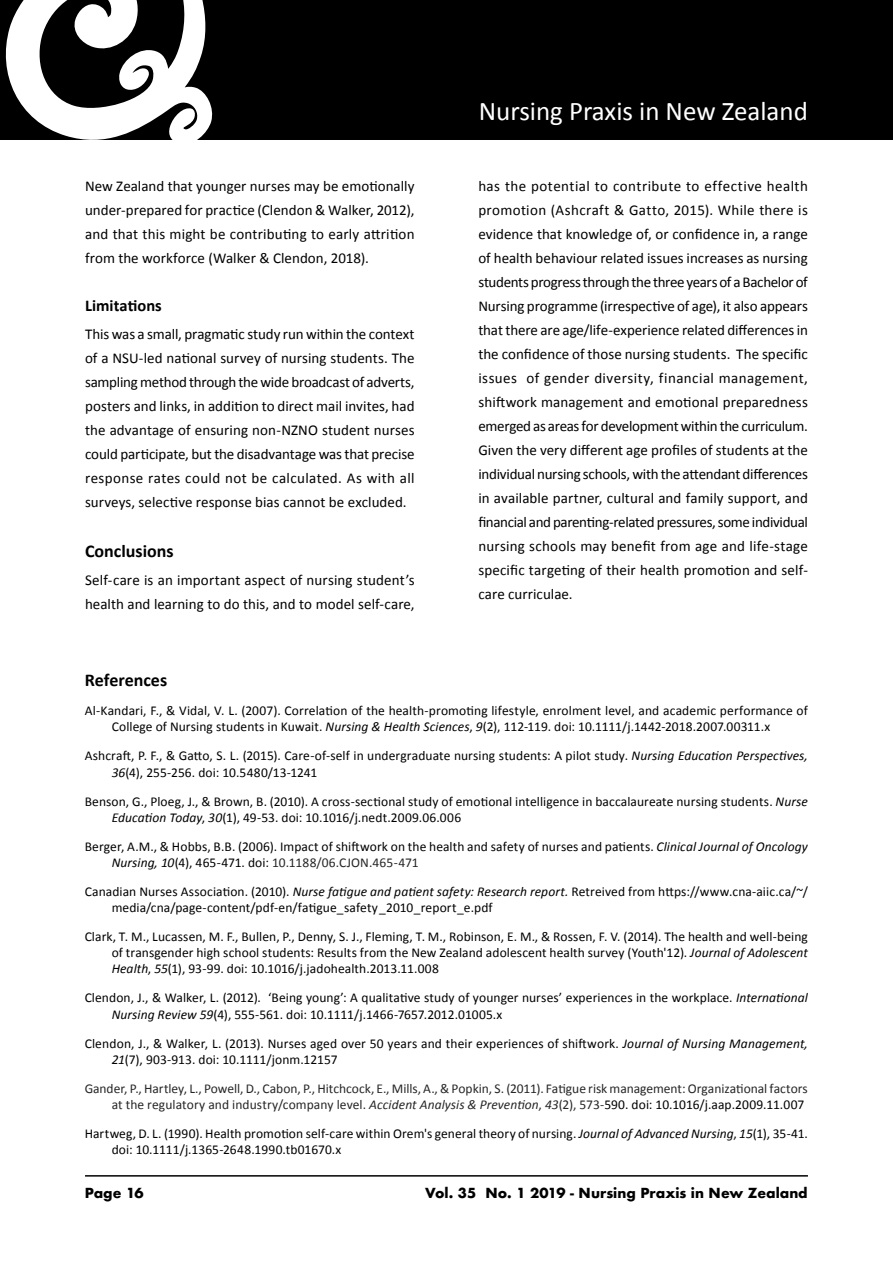
<style>
.page{position:relative;width:893px;height:1263px;background:#fff}
.page>*{position:absolute;margin:0;border:0;box-sizing:border-box;transform-origin:0 0}
.t1{font:27px "Calibri";color:#fff}
.t2{font:700 18px "Calibri";color:#000}
.t3{font:700 16.5px "Calibri";letter-spacing:.005em;color:#000}
.t4{font:15px/24px "Calibri";letter-spacing:.005em;color:#000;text-align:justify}
.t5{font:13.5px/16.2px "Calibri";letter-spacing:.005em;color:#000}
.t6{font:13.5px/16.2px "Calibri";color:#262626;text-align:right}
.t7{font:700 13.5px "Futura";color:#000}
.s1{font-style:italic}
.s2{color:#262626}
.s3{color:#000}
</style>
<div class="page">
<hr style="left:85px;top:1175px;width:723px;height:1px;background:#000">
<div style="left:0;top:0;width:893px;height:139px;background:#000"></div>
<svg style="left:0;top:0;width:217px;height:140px"></svg>
<p class="t4" style="left:85px;top:173px;width:331px">New Zealand that younger nurses may be emotionally under-prepared for practice (Clendon &amp; Walker, 2012), and that this might be contributing to early attrition from the workforce (Walker &amp; Clendon, 2018).</p>
<p class="t3" style="left:85px;top:295px;width:78px">Limitations</p>
<p class="t4" style="left:85px;top:321px;width:331px">This was a small, pragmatic study run within the context of a NSU-led national survey of nursing students. The sampling method through the wide broadcast of adverts, posters and links, in addition to direct mail invites, had the advantage of ensuring non-NZNO student nurses could participate, but the disadvantage was that precise response rates could not be calculated. As with all surveys, selective response bias cannot be excluded.</p>
<h2 class="t2" style="left:85px;top:540px;width:90px">Conclusions</h2>
<p class="t4" style="left:85px;top:567px;width:331px">Self-care is an important aspect of nursing student’s health and learning to do this, and to model self-care,</p>
<h1 class="t1" style="left:479px;top:94px;width:331px">Nursing Praxis in New Zealand</h1>
<p class="t4" style="left:478px;top:173px;width:331px">has the potential to contribute to effective health promotion (Ashcraft &amp; Gatto, 2015). While there is evidence that knowledge of, or confidence in, a range of health behaviour related issues increases as nursing students progress through the three years of a Bachelor of Nursing programme (irrespective of age), it also appears that there are age/life-experience related differences in the confidence of those nursing students. The specific issues of gender diversity, financial management, shiftwork management and emotional preparedness emerged as areas for development within the curriculum.<br>Given the very different age profiles of students at the individual nursing schools, with the attendant differences in available partner, cultural and family support, and financial and parenting-related pressures, some individual nursing schools may benefit from age and life-stage specific targeting of their health promotion and self&shy;care curriculae.</p>
<h2 class="t2" style="left:85px;top:669px;width:84px">References</h2>
<p class="t5" style="left:112px;top:702px;width:698px;text-indent:-27px">Al-Kandari, F., &amp; Vidal, V. L. (2007). Correlation of the health-promoting lifestyle, enrolment level, and academic performance of<br>College of Nursing students in Kuwait. <span class="s1">Nursing &amp; Health Sciences</span>, <span class="s1">9</span>(2), 112-119. doi: 10.1111/j.1442-2018.2007.00311.x</p>
<p class="t5" style="left:112px;top:747px;width:698px;text-indent:-27px">Ashcraft, P. F., &amp; Gatto, S. L. (2015). Care-of-self in undergraduate nursing students: A pilot study. <span class="s1">Nursing Education Perspectives,<br>36</span>(4), 255-256. doi: 10.5480/13-1241</p>
<p class="t5" style="left:112px;top:792px;width:698px;text-indent:-27px">Benson, G., Ploeg, J., &amp; Brown, B. (2010). A cross-sectional study of emotional intelligence in baccalaureate nursing students. <span class="s1">Nurse<br>Education Today</span>, <span class="s1">30</span>(1), 49-53. doi: 10.1016/j.nedt.2009.06.006</p>
<p class="t5" style="left:112px;top:837px;width:698px;text-indent:-27px">Berger, A.M., &amp; Hobbs, B.B. (2006). Impact of shiftwork on the health and safety of nurses and patients. <span class="s1">Clinical Journal of Oncology<br>Nursing, 10</span>(4), 465-471. doi: <span class="s2">10.1188/06.CJON.465-471</span></p>
<p class="t5" style="left:112px;top:883px;width:698px;text-indent:-27px">Canadian Nurses Association. (2010). <span class="s1">Nurse fatigue and patient safety: Research report.</span> Retreived from https://www.cna-aiic.ca/~/ media/cna/page-content/pdf-en/fatigue_safety_2010_report_e.pdf</p>
<p class="t5" style="left:112px;top:928px;width:698px;text-align:justify;text-indent:-27px">Clark, T. M., Lucassen, M. F., Bullen, P., Denny, S. J., Fleming, T. M., Robinson, E. M., &amp; Rossen, F. V. (2014). The health and well-being of transgender high school students: Results from the New Zealand adolescent health survey (Youth'12). <span class="s1">Journal of Adolescent Health</span>, <span class="s1">55</span>(1), 93-99. doi: 10.1016/j.jadohealth.2013.11.008</p>
<p class="t5" style="left:112px;top:989px;width:698px;text-indent:-27px">Clendon, J., &amp; Walker, L. (2012). ‘Being young’: A qualitative study of younger nurses’ experiences in the workplace. <span class="s1">International<br>Nursing Review 59</span>(4), 555-561. doi: 10.1111/j.1466-7657.2012.01005.x</p>
<p class="t5" style="left:112px;top:1034px;width:698px;text-indent:-27px">Clendon, J., &amp; Walker, L. (2013). Nurses aged over 50 years and their experiences of shiftwork. <span class="s1">Journal of Nursing Management,<br>21</span>(7), 903-913. doi: 10.1111/jonm.12157</p>
<p class="t6" style="left:85px;top:1079px;width:725px">Gander, P., Hartley, L., Powell, D., Cabon, P., Hitchcock, E., Mills, A., &amp; Popkin, S. (2011). Fatigue risk management: Organizational factors at the regulatory and industry/company level. <span class="s1">Accident Analysis &amp; Prevention</span>, <span class="s1">43</span>(2), 573-<span class="s3">590. doi: 10.1016/j.aap.2009.11.007</span></p>
<p class="t5" style="left:112px;top:1125px;width:698px;text-indent:-27px">Hartweg, D. L. (1990). Health promotion self‐care within Orem's general theory of nursing. <span class="s1">Journal of Advanced Nursing</span>, <span class="s1">15</span>(1), 35-41. doi: 10.1111/j.1365-2648.1990.tb01670.x</p>
<p class="t7" style="left:85px;top:1183px;width:60px">Page 16</p>
<p class="t7" style="left:425px;top:1183px;width:384px">Vol. 35 No. 1 2019 - Nursing Praxis in New Zealand</p>
</div>
